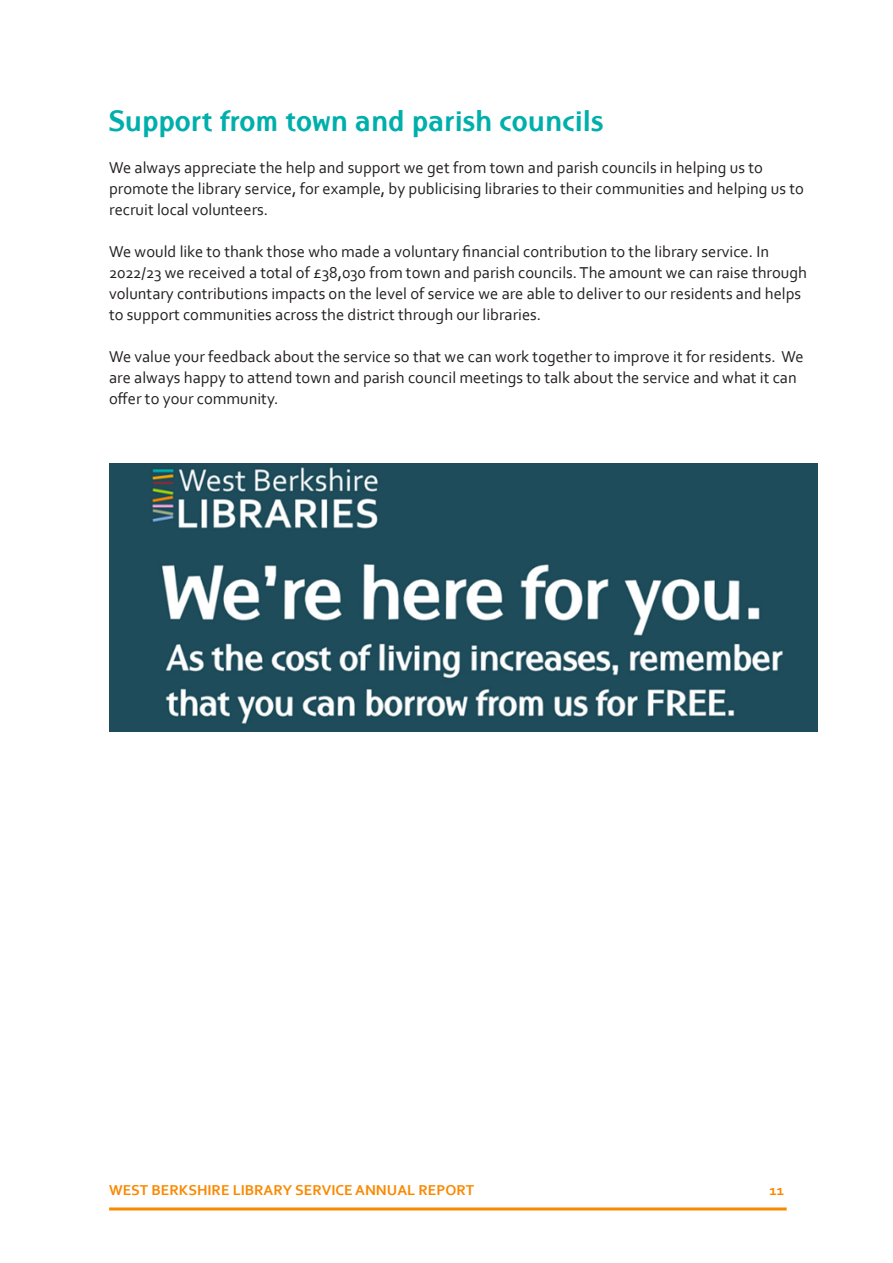
<style>
.page{position:relative;width:893px;height:1263px;background:#fff}
.page>*{position:absolute;margin:0;border:0;box-sizing:border-box;transform-origin:0 0}
.Paragraph_Style_1{font:700 28.5px "Pino ITC Std";color:#00afab}
.Paragraph_Style_1-2{font:16.5px/21px "Corbel";color:#231f20}
.t1{font:700 15px "Corbel";color:#fa8900}
</style>
<div class="page">
<hr style="left:109px;top:1207px;width:678px;height:3px;background:#fa8900">
<img style="left:109px;top:463px;width:708px;height:268px">
<p class="Paragraph_Style_1" style="left:109px;top:105px;width:496px">Support from town and parish councils</p>
<p class="Paragraph_Style_1-2" style="left:109px;top:157px;width:696px">We always appreciate the help and support we get from town and parish councils in helping us to promote the library service, for example, by publicising libraries to their communities and helping us to recruit local volunteers.</p>
<p class="Paragraph_Style_1-2" style="left:109px;top:241px;width:699px">We would like to thank those who made a voluntary financial contribution to the library service. In 2022/23 we received a total of £38,030 from town and parish councils. The amount we can raise through voluntary contributions impacts on the level of service we are able to deliver to our residents and helps to support communities across the district through our libraries.</p>
<p class="Paragraph_Style_1-2" style="left:109px;top:346px;width:696px">We value your feedback about the service so that we can work together to improve it for residents. We are always happy to attend town and parish council meetings to talk about the service and what it can offer to your community.</p>
<p class="t1" style="left:109px;top:1181px;width:367px">WEST BERKSHIRE LIBRARY SERVICE ANNUAL REPORT</p>
<p class="t1" style="left:769px;top:1181px;width:16px">11</p>
</div>
